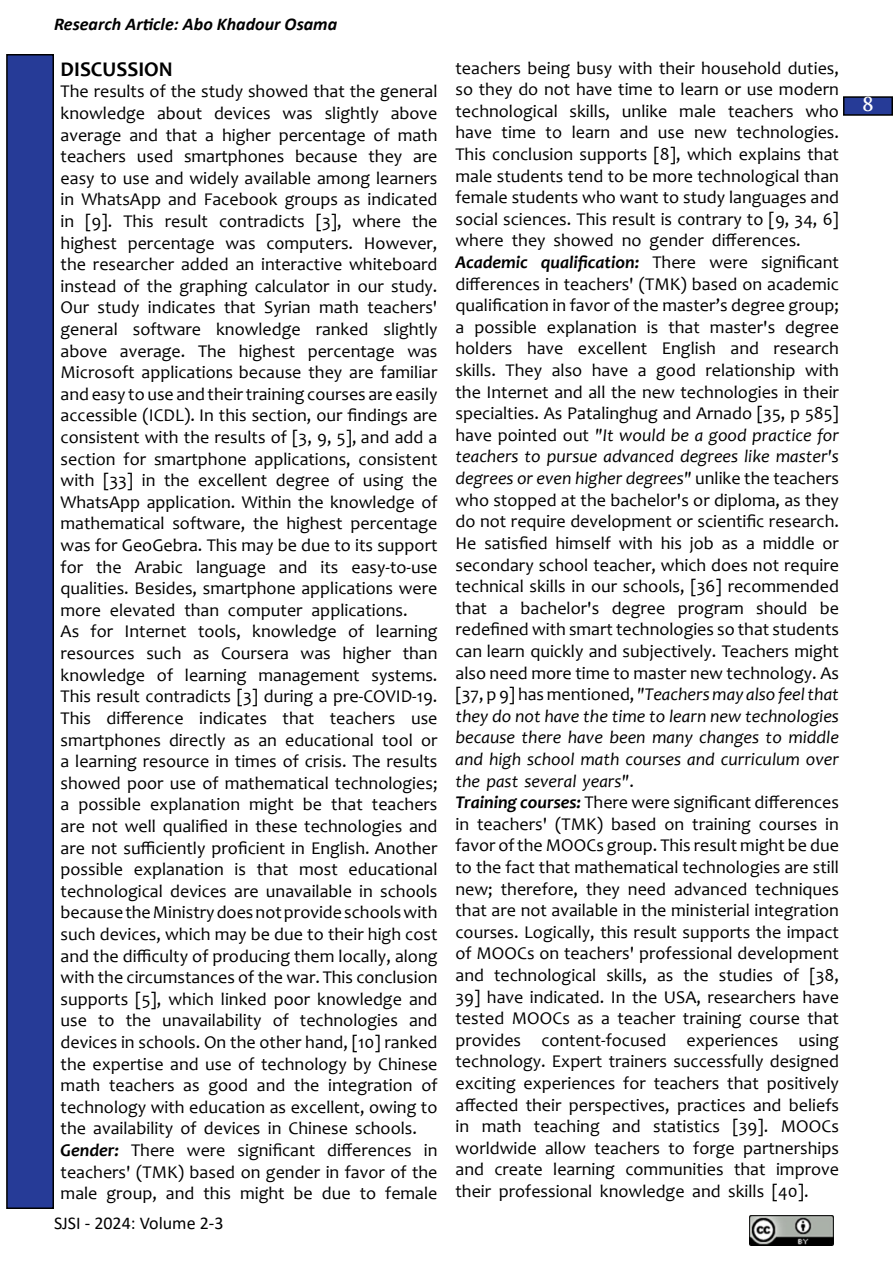
<style>
.page{position:relative;width:893px;height:1263px;background:#fff}
.page>*{position:absolute;margin:0;border:0;box-sizing:border-box;transform-origin:0 0}
.t1{font:700 21px "Candara";color:#000}
.t2{font:21px "Sylfaen";color:#fff}
.t3{font:18px/21.6px "Candara";color:#000}
.t4{font:italic 700 18px "Calibri";color:#000}
.t5{font:18px "Calibri";color:#000}
.s1{font-weight:700;font-style:italic}
.s2{font-style:italic}
</style>
<div class="page">
<div style="left:7px;top:55px;width:46px;height:1153px;background:#263b97"></div>
<div style="left:6px;top:54px;width:48px;height:1155px;border:2px solid #000"></div>
<div style="left:844px;top:97px;width:48px;height:18px;background:#263b97"></div>
<div style="left:843px;top:96px;width:50px;height:20px;border:2px solid #000"></div>
<img style="left:750px;top:1215px;width:83px;height:30px">
<p class="t4" style="left:54px;top:11px;width:285px">Research Article: Abo Khadour Osama</p>
<p class="t1" style="left:61px;top:56px;width:114px">DISCUSSION</p>
<p class="t3" style="left:61px;top:81px;width:378px">The results of the study showed that the general knowledge about devices was slightly above average and that a higher percentage of math teachers used smartphones because they are easy to use and widely available among learners in WhatsApp and Facebook groups as indicated in [9]. This result contradicts [3], where the highest percentage was computers. However, the researcher added an interactive whiteboard instead of the graphing calculator in our study.<br>Our study indicates that Syrian math teachers' general software knowledge ranked slightly above average. The highest percentage was Microsoft applications because they are familiar and easy to use and their training courses are easily accessible (ICDL). In this section, our findings are consistent with the results of [3, 9, 5], and add a section for smartphone applications, consistent with [33] in the excellent degree of using the WhatsApp application. Within the knowledge of mathematical software, the highest percentage was for GeoGebra. This may be due to its support for the Arabic language and its easy-to-use qualities. Besides, smartphone applications were more elevated than computer applications.<br>As for Internet tools, knowledge of learning resources such as Coursera was higher than knowledge of learning management systems.<br>This result contradicts [3] during a pre-COVID-19.<br>This difference indicates that teachers use smartphones directly as an educational tool or a learning resource in times of crisis. The results showed poor use of mathematical technologies; a possible explanation might be that teachers are not well qualified in these technologies and are not sufficiently proficient in English. Another possible explanation is that most educational technological devices are unavailable in schools because the Ministry does not provide schools with such devices, which may be due to their high cost and the difficulty of producing them locally, along with the circumstances of the war. This conclusion supports [5], which linked poor knowledge and use to the unavailability of technologies and devices in schools. On the other hand, [10] ranked the expertise and use of technology by Chinese math teachers as good and the integration of technology with education as excellent, owing to the availability of devices in Chinese schools.<br><span class="s1">Gender:</span> There were significant differences in teachers' (TMK) based on gender in favor of the male group, and this might be due to female</p>
<p class="t5" style="left:54px;top:1210px;width:171px">SJSI - 2024: Volume 2-3</p>
<p class="t3" style="left:455px;top:57px;width:385px">teachers being busy with their household duties, so they do not have time to learn or use modern technological skills, unlike male teachers who have time to learn and use new technologies.<br>This conclusion supports [8], which explains that male students tend to be more technological than female students who want to study languages and social sciences. This result is contrary to [9, 34, 6] where they showed no gender differences.<br><span class="s1">Academic qualification:</span> There were significant differences in teachers' (TMK) based on academic qualification in favor of the master’s degree group; a possible explanation is that master's degree holders have excellent English and research skills. They also have a good relationship with the Internet and all the new technologies in their specialties. As Patalinghug and Arnado [35, p 585] have pointed out <span class="s2">"It would be a good practice for teachers to pursue advanced degrees like master's degrees or even higher degrees"</span> unlike the teachers who stopped at the bachelor's or diploma, as they do not require development or scientific research.<br>He satisfied himself with his job as a middle or secondary school teacher, which does not require technical skills in our schools, [36] recommended that a bachelor's degree program should be redefined with smart technologies so that students can learn quickly and subjectively. Teachers might also need more time to master new technology. As [37, p 9] has mentioned, <span class="s2">"Teachers may also feel that they do not have the time to learn new technologies because there have been many changes to middle and high school math courses and curriculum over the past several years"</span>.<br><span class="s1">Training courses:</span> There were significant differences in teachers' (TMK) based on training courses in favor ofthe MOOCs group. This result might be due to the fact that mathematical technologies are still new; therefore, they need advanced techniques that are not available in the ministerial integration courses. Logically, this result supports the impact of MOOCs on teachers' professional development and technological skills, as the studies of [38, 39] have indicated. In the USA, researchers have tested MOOCs as a teacher training course that provides content-focused experiences using technology. Expert trainers successfully designed exciting experiences for teachers that positively affected their perspectives, practices and beliefs in math teaching and statistics [39]. MOOCs worldwide allow teachers to forge partnerships and create learning communities that improve their professional knowledge and skills [40].</p>
<p class="t2" style="left:863px;top:90px;width:12px">8</p>
</div>
